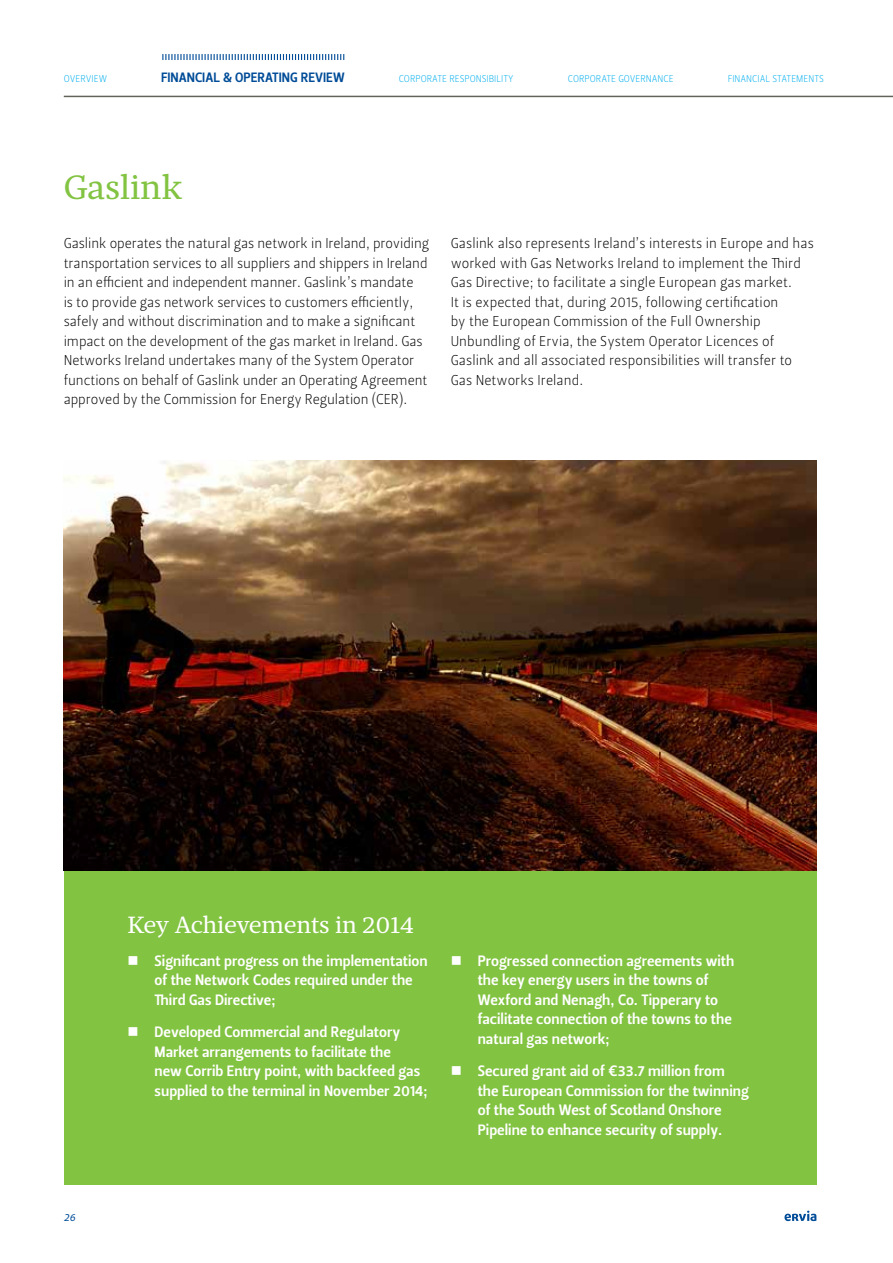
<style>
.page{position:relative;width:893px;height:1263px;background:#fff}
.page>*{position:absolute;margin:0;border:0;box-sizing:border-box;transform-origin:0 0}
.t1{font:34.5px "Mafra";letter-spacing:-.005em;color:#82c342}
.t2{font:24px "Mafra";letter-spacing:-.01em;color:#fff}
.t3{font:15px/19.5px "Leitura Sans Grot 3";color:#fff}
.t4{font:14.25px/19.5px "Leitura Sans Grot 1";letter-spacing:-.005em;color:#000}
.t5{font:13.5px "Leitura Sans Grot 3";color:#004c98}
.t6{font:10.5px "Leitura Sans Italic 2";color:#004c98}
.t7{font:9.75px "Leitura Sans Grot 1";color:#00aeef}
</style>
<div class="page">
<hr style="left:64px;top:96px;width:829px;height:1px;background:#636359">
<svg style="left:784px;top:1210px;width:32px;height:11px"></svg>
<svg style="left:162px;top:54px;width:182px;height:6px"></svg>
<div style="left:64px;top:870px;width:752px;height:314px;background:#82c342"></div>
<img style="left:64px;top:460px;width:752px;height:410px">
<p class="t7" style="left:64px;top:72px;width:45px">OVERVIEW</p>
<p class="t5" style="left:161px;top:68px;width:185px">FINANCIAL &amp; OPERATING REVIEW</p>
<p class="t7" style="left:399px;top:72px;width:116px">CORPORATE RESPONSIBILITY</p>
<p class="t7" style="left:568px;top:72px;width:107px">CORPORATE GOVERNANCE</p>
<p class="t7" style="left:728px;top:72px;width:98px">FINANCIAL STATEMENTS</p>
<h1 class="t1" style="left:64px;top:167px;width:120px">Gaslink</h1>
<p class="t4" style="left:64px;top:234px;width:367px">Gaslink operates the natural gas network in Ireland, providing transportation services to all suppliers and shippers in Ireland in an efficient and independent manner. Gaslink’s mandate<br>is to provide gas network services to customers efficiently, safely and without discrimination and to make a significant impact on the development of the gas market in Ireland. Gas Networks Ireland undertakes many of the System Operator functions on behalf of Gaslink under an Operating Agreement approved by the Commission for Energy Regulation (CER).</p>
<p class="t4" style="left:451px;top:234px;width:365px">Gaslink also represents Ireland’s interests in Europe and has worked with Gas Networks Ireland to implement the Third Gas Directive; to facilitate a single European gas market.<br>It is expected that, during 2015, following certification<br>by the European Commission of the Full Ownership Unbundling of Ervia, the System Operator Licences of Gaslink and all associated responsibilities will transfer to Gas Networks Ireland.</p>
<p class="t6" style="left:64px;top:1211px;width:13px">26</p>
<h2 class="t2" style="left:128px;top:911px;width:288px">Key Achievements in 2014</h2>
<p class="t3" style="left:155px;top:951px;width:275px;text-indent:-27px">■ Significant progress on the implementation of the Network Codes required under the<br>Third Gas Directive;</p>
<p class="t3" style="left:155px;top:1022px;width:274px;text-indent:-27px">■ Developed Commercial and Regulatory Market arrangements to facilitate the<br>new Corrib Entry point, with backfeed gas supplied to the terminal in November 2014;</p>
<p class="t3" style="left:478px;top:951px;width:258px;text-indent:-27px">■ Progressed connection agreements with the key energy users in the towns of Wexford and Nenagh, Co. Tipperary to facilitate connection of the towns to the natural gas network;</p>
<p class="t3" style="left:478px;top:1061px;width:273px;text-indent:-27px">■ Secured grant aid of €33.7 million from the European Commission for the twinning of the South West of Scotland Onshore Pipeline to enhance security of supply.</p>
</div>
